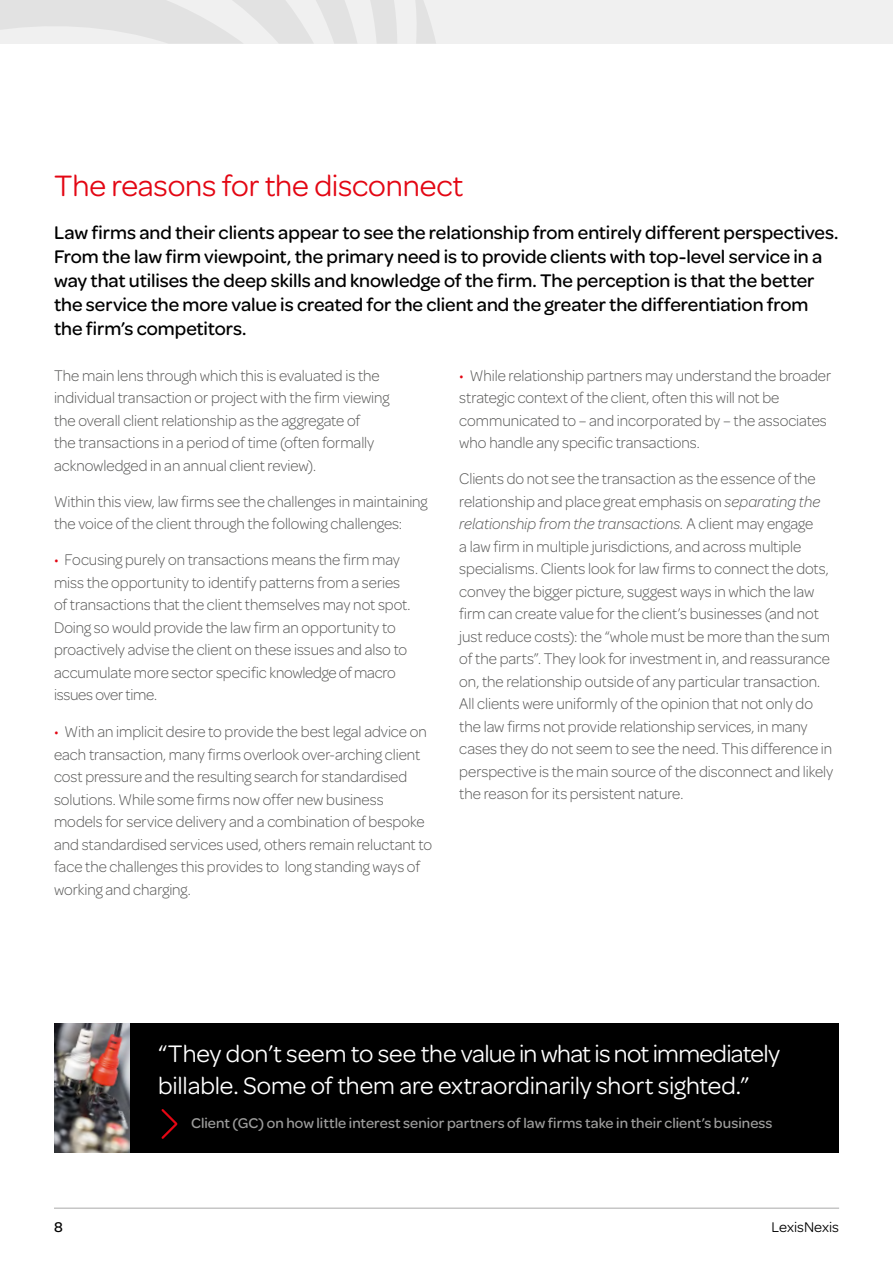
<style>
.page{position:relative;width:893px;height:1263px;background:#fff}
.page>*{position:absolute;margin:0;border:0;box-sizing:border-box;transform-origin:0 0}
.t1{font:31.5px "Omnes";letter-spacing:-.005em;color:#e30613}
.t2{font:25.5px/31.5px "Omnes";letter-spacing:-.01em;color:#fff}
.t3{font:500 19.5px/24px "Omnes";letter-spacing:-.005em;color:#000}
.t4{font:300 16.5px/22.5px "Omnes";color:#575756;scale:.94 1}
.t5{font:500 15px "Omnes";letter-spacing:.005em;color:#9d9d9c}
.t6{font:15px "Omnes";color:#000}
.t7{font:500 15px "Omnes";color:#000}
.s1{color:#e30613}
.s2{font-style:italic}
</style>
<div class="page">
<hr style="left:54px;top:1207px;width:785px;height:2px;background:#c6c6c6">
<div style="left:0;top:0;width:893px;height:44px;background:#f0f0f0"></div>
<svg style="left:0;top:0;width:436px;height:43px"></svg>
<div style="left:130px;top:1023px;width:709px;height:129px;background:#000"></div>
<svg style="left:161px;top:1109px;width:17px;height:30px"></svg>
<img style="left:54px;top:1023px;width:76px;height:129px">
<h1 class="t1" style="left:54px;top:168px;width:411px">The reasons for the disconnect</h1>
<p class="t3" style="left:54px;top:220px;width:786px">Law firms and their clients appear to see the relationship from entirely different perspectives.<br>From the law firm viewpoint, the primary need is to provide clients with top-level service in a way that utilises the deep skills and knowledge of the firm. The perception is that the better the service the more value is created for the client and the greater the differentiation from the firm’s competitors.</p>
<p class="t4" style="left:54px;top:364px;width:358px">The main lens through which this is evaluated is the individual transaction or project with the firm viewing the overall client relationship as the aggregate of<br>the transactions in a period of time (often formally acknowledged in an annual client review).</p>
<p class="t4" style="left:54px;top:490px;width:399px">Within this view, law firms see the challenges in maintaining the voice of the client through the following challenges:</p>
<p class="t4" style="left:54px;top:548px;width:381px"><span class="s1">•</span> Focusing purely on transactions means the firm may miss the opportunity to identify patterns from a series of transactions that the client themselves may not spot.<br>Doing so would provide the law firm an opportunity to proactively advise the client on these issues and also to accumulate more sector specific knowledge of macro issues over time.</p>
<p class="t4" style="left:54px;top:720px;width:404px"><span class="s1">•</span> With an implicit desire to provide the best legal advice on each transaction, many firms overlook over-arching client cost pressure and the resulting search for standardised solutions. While some firms now offer new business models for service delivery and a combination of bespoke and standardised services used, others remain reluctant to face the challenges this provides to long standing ways of working and charging.</p>
<p class="t4" style="left:459px;top:364px;width:397px"><span class="s1">•</span> While relationship partners may understand the broader strategic context of the client, often this will not be communicated to – and incorporated by – the associates who handle any specific transactions.</p>
<p class="t4" style="left:459px;top:467px;width:399px">Clients do not see the transaction as the essence of the relationship and place great emphasis on <span class="s2">separating the relationship from the transactions.</span> A client may engage<br>a law firm in multiple jurisdictions, and across multiple specialisms. Clients look for law firms to connect the dots, convey the bigger picture, suggest ways in which the law firm can create value for the client’s businesses (and not just reduce costs): the “whole must be more than the sum of the parts”. They look for investment in, and reassurance on, the relationship outside of any particular transaction.<br>All clients were uniformly of the opinion that not only do the law firms not provide relationship services, in many cases they do not seem to see the need. This difference in perspective is the main source of the disconnect and likely the reason for its persistent nature.</p>
<h2 class="t2" style="left:158px;top:1038px;width:623px">“They don’t seem to see the value in what is not immediately billable. Some of them are extraordinarily short sighted.”</h2>
<p class="t5" style="left:191px;top:1114px;width:583px">Client (GC) on how little interest senior partners of law firms take in their client’s business</p>
<p class="t7" style="left:54px;top:1219px;width:10px">8</p>
<p class="t6" style="left:771px;top:1219px;width:69px">LexisNexis</p>
</div>
